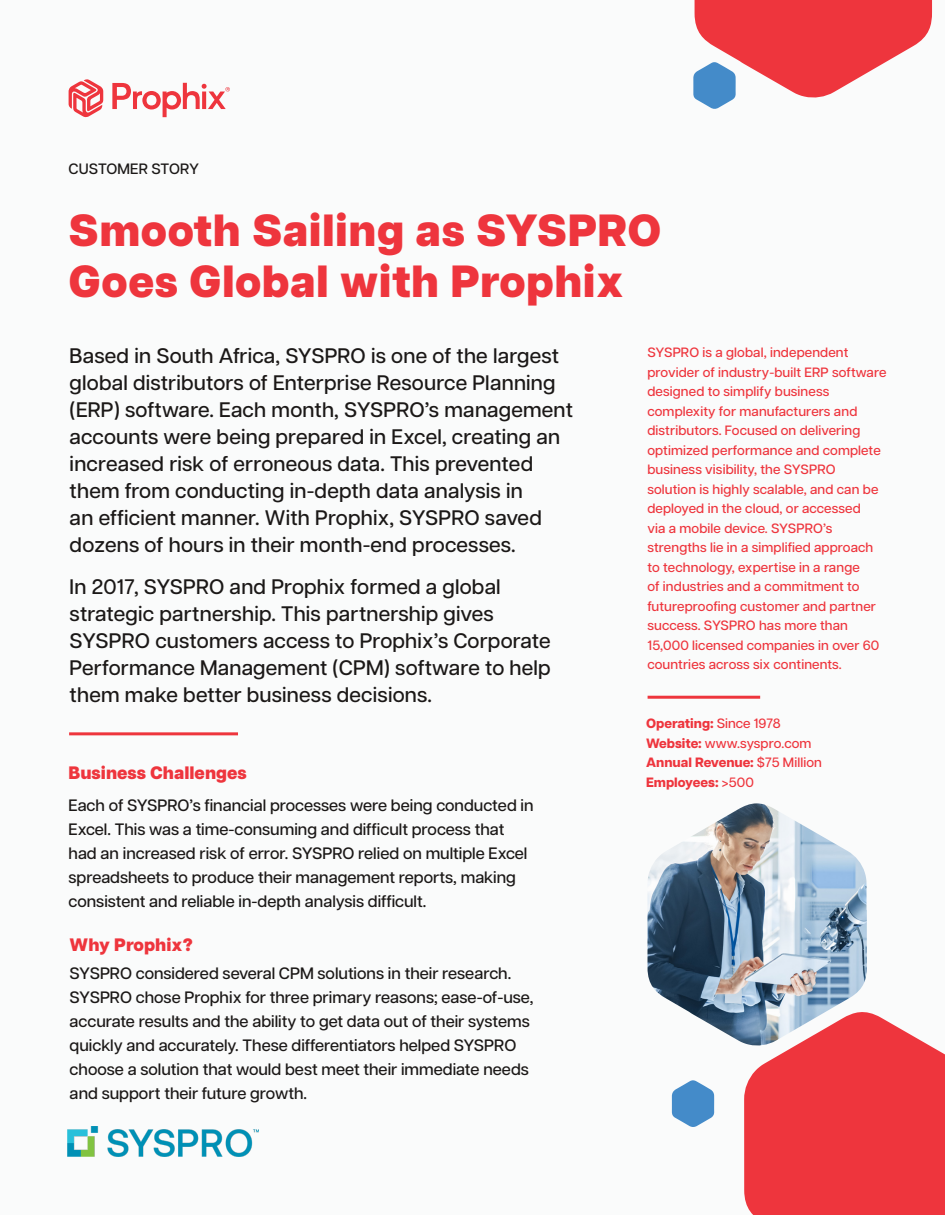
<style>
.page{position:relative;width:945px;height:1215px;background:#fafbfb}
.page>*{position:absolute;margin:0;border:0;box-sizing:border-box;transform-origin:0 0}
.t1{font:800 45px "Articulat CF";letter-spacing:.01em;color:#ee353d}
.t2{font:500 21px/27px "Articulat CF";letter-spacing:.01em;color:#1b1817}
.t3{font:800 18px "Articulat CF";color:#ee353d}
.t4{font:500 16.5px/24px "Articulat CF";color:#1b1817}
.t5{font:500 15px "Articulat CF";letter-spacing:.01em;color:#1b1817}
.t6{font:500 13.5px/19.5px "Articulat CF";letter-spacing:.01em;color:#ee353d}
.t7{font:800 13.5px "Articulat CF";color:#ee353d}
.s1{font-weight:500}
.s2{font-weight:800}
</style>
<div class="page">
<svg style="left:112px;top:83px;width:118px;height:34px"></svg>
<svg style="left:69px;top:79px;width:34px;height:38px"></svg>
<hr style="left:648px;top:696px;width:112px;height:3px;background:#ee353d">
<img style="left:68px;top:1127px;width:191px;height:30px">
<svg style="left:693px;top:0;width:239px;height:109px"></svg>
<img style="left:647px;top:803px;width:220px;height:240px">
<hr style="left:69px;top:732px;width:169px;height:3px;background:#ee353d">
<svg style="left:672px;top:1080px;width:42px;height:47px"></svg>
<svg style="left:744px;top:1008px;width:201px;height:207px;background:#ea4e55"></svg>
<p class="t5" style="left:69px;top:160px;width:132px">CUSTOMER STORY</p>
<p class="t1" style="left:69px;top:203px;width:595px">Smooth Sailing as SYSPRO</p>
<p class="t1" style="left:69px;top:254px;width:557px">Goes Global with Prophix</p>
<p class="t2" style="left:70px;top:343px;width:505px">Based in South Africa, SYSPRO is one of the largest global distributors of Enterprise Resource Planning (ERP) software. Each month, SYSPRO’s management accounts were being prepared in Excel, creating an increased risk of erroneous data. This prevented them from conducting in-depth data analysis in<br>an efficient manner. With Prophix, SYSPRO saved dozens of hours in their month-end processes.</p>
<p class="t2" style="left:70px;top:574px;width:483px">In 2017, SYSPRO and Prophix formed a global strategic partnership. This partnership gives SYSPRO customers access to Prophix’s Corporate Performance Management (CPM) software to help them make better business decisions.</p>
<p class="t3" style="left:69px;top:762px;width:180px">Business Challenges</p>
<p class="t4" style="left:69px;top:793px;width:467px">Each of SYSPRO’s financial processes were being conducted in Excel. This was a time-consuming and difficult process that had an increased risk of error. SYSPRO relied on multiple Excel spreadsheets to produce their management reports, making consistent and reliable in-depth analysis difficult.</p>
<p class="t3" style="left:70px;top:934px;width:125px">Why Prophix?</p>
<p class="t4" style="left:70px;top:962px;width:443px">SYSPRO considered several CPM solutions in their research.</p>
<p class="t4" style="left:70px;top:986px;width:465px">SYSPRO chose Prophix for three primary reasons; ease-of-use,</p>
<p class="t4" style="left:70px;top:1010px;width:462px">accurate results and the ability to get data out of their systems</p>
<p class="t4" style="left:70px;top:1034px;width:448px">quickly and accurately. These differentiators helped SYSPRO</p>
<p class="t4" style="left:70px;top:1058px;width:461px">choose a solution that would best meet their immediate needs</p>
<p class="t4" style="left:70px;top:1082px;width:239px">and support their future growth.</p>
<p class="t6" style="left:647px;top:343px;width:240px">SYSPRO is a global, independent provider of industry-built ERP software designed to simplify business complexity for manufacturers and distributors. Focused on delivering optimized performance and complete business visibility, the SYSPRO solution is highly scalable, and can be deployed in the cloud, or accessed<br>via a mobile device. SYSPRO’s strengths lie in a simplified approach to technology, expertise in a range<br>of industries and a commitment to futureproofing customer and partner success. SYSPRO has more than 15,000 licensed companies in over 60 countries across six continents.</p>
<p class="t7" style="left:646px;top:716px;width:136px">Operating: <span class="s1">Since 1978</span></p>
<p class="t6" style="left:646px;top:734px;width:167px"><span class="s2">Website:</span> www.syspro.com</p>
<p class="t7" style="left:646px;top:755px;width:177px">Annual Revenue: <span class="s1">$75 Million</span></p>
<p class="t7" style="left:646px;top:774px;width:109px">Employees: <span class="s1">&gt;500</span></p>
</div>
